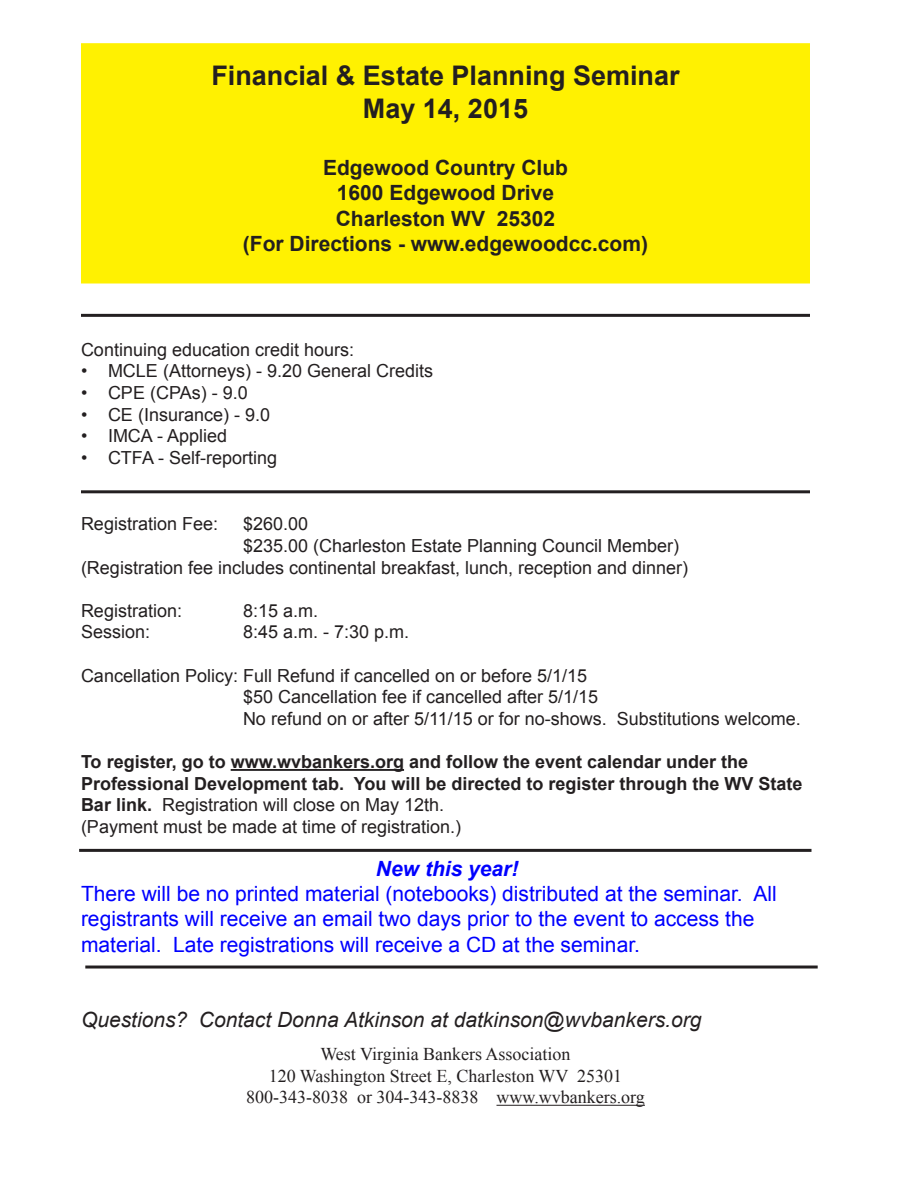
<style>
.page{position:relative;width:918px;height:1188px;background:#fff}
.page>*{position:absolute;margin:0;border:0;box-sizing:border-box;transform-origin:0 0}
.t1{font:700 27px "Arial";color:#231f20}
.t2{font:21px/25.2px "Arial";color:#00f}
.t3{font:700 21px "Arial";color:#231f20}
.t4{font:italic 21px "Arial";color:#231f20}
.t5{font:italic 700 21px "Arial";color:#00f}
.t6{font:18px/21.6px "Arial";color:#231f20}
.t7{font:700 18px/21.6px "Arial";color:#231f20}
.t8{font:18px "Times New Roman";color:#231f20}
.s1{font-weight:400}
</style>
<div class="page">
<hr style="left:496px;top:1105px;width:149px;height:1px;background:#231f20">
<hr style="left:231px;top:769px;width:173px;height:2px;background:#231f20">
<div style="left:81px;top:43px;width:729px;height:241px;background:#fff101;border:2px solid #fff101"></div>
<hr style="left:81px;top:314px;width:729px;height:3px;background:#231f20">
<hr style="left:81px;top:490px;width:729px;height:3px;background:#231f20">
<hr style="left:79px;top:849px;width:733px;height:3px;background:#231f20">
<hr style="left:85px;top:966px;width:733px;height:3px;background:#231f20">
<p class="t1" style="left:211px;top:58px;width:470px">Financial &amp; Estate Planning Seminar</p>
<p class="t1" style="left:363px;top:90px;width:167px">May 14, 2015</p>
<p class="t3" style="left:323px;top:154px;width:247px">Edgewood Country Club</p>
<p class="t3" style="left:337px;top:179px;width:219px">1600 Edgewood Drive</p>
<p class="t3" style="left:336px;top:204px;width:221px">Charleston WV 25302</p>
<p class="t3" style="left:243px;top:229px;width:407px">(For Directions - www.edgewoodcc.com)</p>
<p class="t6" style="left:81px;top:339px;width:275px">Continuing education credit hours:</p>
<p class="t6" style="left:81px;top:360px;width:354px">• MCLE (Attorneys) - 9.20 General Credits</p>
<p class="t6" style="left:81px;top:382px;width:168px">• CPE (CPAs) - 9.0</p>
<p class="t6" style="left:81px;top:404px;width:191px">• CE (Insurance) - 9.0</p>
<p class="t6" style="left:81px;top:425px;width:148px">• IMCA - Applied</p>
<p class="t6" style="left:81px;top:447px;width:198px">• CTFA - Self-reporting</p>
<p class="t6" style="left:81px;top:513px;width:139px">Registration Fee:</p>
<p class="t6" style="left:243px;top:513px;width:67px">$260.00</p>
<p class="t6" style="left:243px;top:535px;width:438px">$235.00 (Charleston Estate Planning Council Member)</p>
<p class="t6" style="left:81px;top:557px;width:609px">(Registration fee includes continental breakfast, lunch, reception and dinner)</p>
<p class="t6" style="left:81px;top:600px;width:103px">Registration:</p>
<p class="t6" style="left:243px;top:600px;width:77px">8:15 a.m.</p>
<p class="t6" style="left:81px;top:621px;width:71px">Session:</p>
<p class="t6" style="left:243px;top:621px;width:168px">8:45 a.m. - 7:30 p.m.</p>
<p class="t6" style="left:243px;top:665px;width:357px;text-indent:-162px">Cancellation Policy: Full Refund if cancelled on or before 5/1/15 $50 Cancellation fee if cancelled after 5/1/15</p>
<p class="t6" style="left:243px;top:708px;width:559px">No refund on or after 5/11/15 or for no-shows. Substitutions welcome.</p>
<p class="t7" style="left:81px;top:751px;width:669px">To register, go to www.wvbankers.org and follow the event calendar under the</p>
<p class="t7" style="left:81px;top:773px;width:723px">Professional Development tab. You will be directed to register through the WV State<br>Bar link. <span class="s1">Registration will close on May 12th.</span></p>
<p class="t6" style="left:81px;top:816px;width:382px">(Payment must be made at time of registration.)</p>
<p class="t5" style="left:376px;top:855px;width:144px">New this year!</p>
<p class="t2" style="left:81px;top:881px;width:697px">There will be no printed material (notebooks) distributed at the seminar. All registrants will receive an email two days prior to the event to access the</p>
<p class="t2" style="left:81px;top:932px;width:561px">material. Late registrations will receive a CD at the seminar.</p>
<p class="t4" style="left:81px;top:1006px;width:622px">Questions? Contact Donna Atkinson at datkinson@wvbankers.org</p>
<p class="t8" style="left:320px;top:1042px;width:252px">West Virginia Bankers Association</p>
<p class="t8" style="left:269px;top:1064px;width:355px">120 Washington Street E, Charleston WV 25301</p>
<p class="t8" style="left:246px;top:1085px;width:400px">800-343-8038 or 304-343-8838 www.wvbankers.org</p>
</div>
